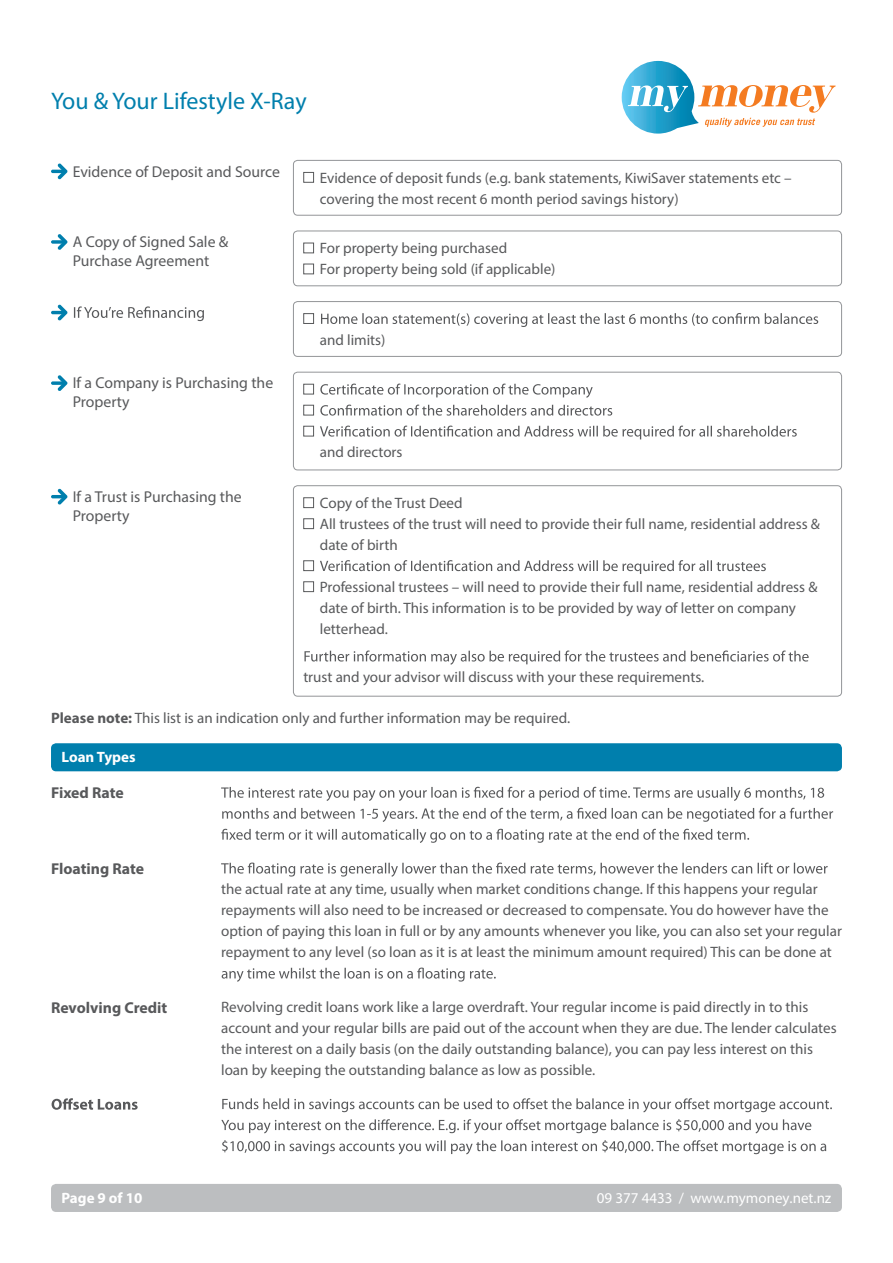
<style>
.page{position:relative;width:893px;height:1263px;background:#fff}
.page>*{position:absolute;margin:0;border:0;box-sizing:border-box;transform-origin:0 0}
.t1{font:24px "Myriad Pro";color:#007fad}
.t2{font:15.75px/18.9px "Myriad Pro";color:#58595b}
.t3{font:700 15.75px "Myriad Pro";color:#58595b}
.t4{font:15px/21px "Myriad Pro";color:#58595b}
.t5{font:15px "Myriad Pro";color:#fff}
.t6{font:700 15px "Myriad Pro";color:#fff}
.s1{font-weight:700}
</style>
<div class="page">
<div style="left:51px;top:1184px;width:791px;height:28px;background:#bcbec0;border-radius:5px"></div>
<div style="left:51px;top:743px;width:791px;height:28px;background:#007fad;border-radius:5px"></div>
<svg style="left:74px;top:306px;width:130px;height:15px"></svg>
<svg style="left:52px;top:1098px;width:86px;height:12px"></svg>
<div style="left:303px;top:172px;width:11px;height:11px;border:1px solid #58595b"></div>
<div style="left:303px;top:313px;width:11px;height:11px;border:1px solid #58595b"></div>
<svg style="left:321px;top:313px;width:497px;height:14px"></svg>
<div style="left:303px;top:243px;width:11px;height:10px;border:1px solid #58595b"></div>
<div style="left:303px;top:264px;width:11px;height:10px;border:1px solid #58595b"></div>
<div style="left:303px;top:384px;width:11px;height:10px;border:1px solid #58595b"></div>
<svg style="left:320px;top:384px;width:273px;height:14px"></svg>
<div style="left:303px;top:405px;width:11px;height:10px;border:1px solid #58595b"></div>
<svg style="left:320px;top:405px;width:292px;height:11px"></svg>
<div style="left:303px;top:426px;width:11px;height:10px;border:1px solid #58595b"></div>
<svg style="left:320px;top:426px;width:477px;height:13px"></svg>
<div style="left:303px;top:497px;width:11px;height:11px;border:1px solid #58595b"></div>
<div style="left:303px;top:518px;width:11px;height:11px;border:1px solid #58595b"></div>
<div style="left:303px;top:560px;width:11px;height:11px;border:1px solid #58595b"></div>
<svg style="left:320px;top:560px;width:446px;height:14px"></svg>
<div style="left:303px;top:581px;width:11px;height:11px;border:1px solid #58595b"></div>
<svg style="left:304px;top:650px;width:505px;height:15px"></svg>
<svg style="left:221px;top:787px;width:603px;height:14px"></svg>
<svg style="left:222px;top:808px;width:611px;height:14px"></svg>
<svg style="left:221px;top:829px;width:528px;height:14px"></svg>
<svg style="left:221px;top:862px;width:607px;height:15px"></svg>
<svg style="left:222px;top:967px;width:274px;height:15px"></svg>
<svg style="left:222px;top:1098px;width:610px;height:14px"></svg>
<svg style="left:221px;top:1119px;width:590px;height:14px"></svg>
<svg style="left:222px;top:1140px;width:604px;height:14px"></svg>
<div style="left:293px;top:160px;width:549px;height:56px;border:1px solid #939598;border-radius:4px"></div>
<div style="left:293px;top:301px;width:549px;height:56px;border:1px solid #939598;border-radius:4px"></div>
<div style="left:293px;top:231px;width:549px;height:55px;border:1px solid #939598;border-radius:4px"></div>
<div style="left:293px;top:372px;width:549px;height:98px;border:1px solid #939598;border-radius:4px"></div>
<div style="left:293px;top:485px;width:549px;height:211px;border:1px solid #939598;border-radius:4px"></div>
<svg style="left:51px;top:163px;width:17px;height:16px"></svg>
<svg style="left:58px;top:234px;width:10px;height:16px"></svg>
<svg style="left:51px;top:240px;width:13px;height:4px"></svg>
<svg style="left:51px;top:304px;width:17px;height:17px"></svg>
<svg style="left:58px;top:375px;width:10px;height:16px"></svg>
<svg style="left:51px;top:381px;width:13px;height:4px"></svg>
<svg style="left:51px;top:489px;width:17px;height:16px"></svg>
<svg style="left:622px;top:61px;width:214px;height:73px"></svg>
<h1 class="t1" style="left:51px;top:86px;width:257px">You &amp; Your Lifestyle X-Ray</h1>
<p class="t2" style="left:73px;top:162px;width:209px">Evidence of Deposit and Source</p>
<p class="t2" style="left:73px;top:232px;width:157px">A Copy of Signed Sale &amp;<br>Purchase Agreement</p>
<p class="t4" style="left:320px;top:167px;width:473px">Evidence of deposit funds (e.g. bank statements, KiwiSaver statements etc – covering the most recent 6 month period savings history)</p>
<p class="t4" style="left:320px;top:237px;width:237px">For property being purchased<br>For property being sold (if applicable)</p>
<p class="t2" style="left:73px;top:373px;width:202px">If a Company is Purchasing the<br>Property</p>
<p class="t4" style="left:320px;top:329px;width:67px">and limits)</p>
<p class="t2" style="left:73px;top:487px;width:171px">If a Trust is Purchasing the<br>Property</p>
<p class="t4" style="left:320px;top:442px;width:84px">and directors</p>
<p class="t4" style="left:320px;top:492px;width:502px">Copy of the Trust Deed<br>All trustees of the trust will need to provide their full name, residential address &amp; date of birth</p>
<p class="t4" style="left:320px;top:576px;width:499px">Professional trustees – will need to provide their full name, residential address &amp; date of birth. This information is to be provided by way of letter on company letterhead.</p>
<p class="t4" style="left:303px;top:667px;width:402px">trust and your advisor will discuss with your these requirements.</p>
<p class="t4" style="left:51px;top:708px;width:521px"><span class="s1">Please note:</span> This list is an indication only and further information may be required.</p>
<p class="t6" style="left:62px;top:747px;width:76px">Loan Types</p>
<p class="t3" style="left:51px;top:782px;width:74px">Fixed Rate</p>
<p class="t3" style="left:51px;top:858px;width:95px">Floating Rate</p>
<p class="t3" style="left:51px;top:997px;width:118px">Revolving Credit</p>
<p class="t6" style="left:62px;top:1188px;width:82px">Page 9 of 10</p>
<p class="t4" style="left:221px;top:879px;width:622px">the actual rate at any time, usually when market conditions change. If this happens your regular repayments will also need to be increased or decreased to compensate. You do however have the option of paying this loan in full or by any amounts whenever you like, you can also set your regular repayment to any level (so loan as it is at least the minimum amount required) This can be done at</p>
<p class="t4" style="left:221px;top:996px;width:617px">Revolving credit loans work like a large overdraft. Your regular income is paid directly in to this account and your regular bills are paid out of the account when they are due. The lender calculates the interest on a daily basis (on the daily outstanding balance), you can pay less interest on this loan by keeping the outstanding balance as low as possible.</p>
<p class="t5" style="left:597px;top:1188px;width:236px">09 377 4433 / www.mymoney.net.nz</p>
</div>
